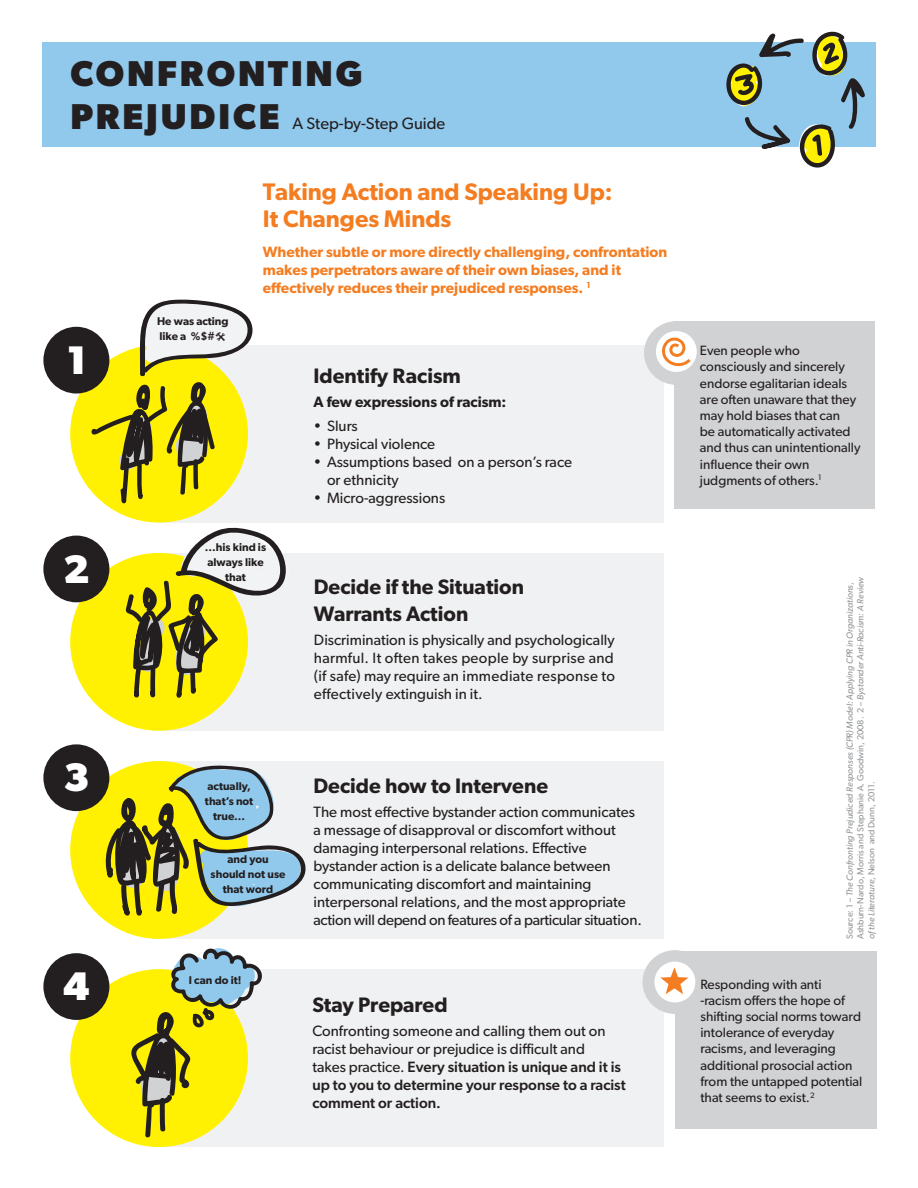
<style>
.page{position:relative;width:918px;height:1188px;background:#fff}
.page>*{position:absolute;margin:0;border:0;box-sizing:border-box;transform-origin:0 0}
.t1{font:700 40.05px "Gibson";color:#fff}
.t2{font:700 36px "Gibson";letter-spacing:.08em;color:#231f20}
.t3{font:600 24px/27px "Gibson";color:#f47d21}
.t4{font:600 21px/27px "Gibson";color:#231f20}
.t5{font:16.5px "Gibson";color:#231f20}
.t6{font:15px/18px "Gibson";color:#231f20}
.t7{font:600 15px/18px "Gibson";color:#f47d21}
.t8{font:600 15px "Gibson";color:#231f20}
.t9{font:13.5px/16.2px "Gibson";color:#231f20}
.t10{font:600 11.25px/15px "Gibson";color:#231f20;text-align:center}
.t11{font:italic 9px/10.8px "Gibson";color:#939598}
.s1{font-weight:700;font-size:36px}
.s2{font-weight:500}
.s3{font-style:normal}
</style>
<div class="page">
<div style="left:158px;top:345px;width:506px;height:178px;background:#f0f1f2"></div>
<div style="left:70px;top:345px;width:178px;height:178px;background:#fff101;border-radius:50%"></div>
<div style="left:152px;top:553px;width:512px;height:178px;background:#f0f1f2"></div>
<div style="left:70px;top:553px;width:178px;height:178px;background:#fff101;border-radius:50%"></div>
<div style="left:152px;top:761px;width:512px;height:178px;background:#f0f1f2"></div>
<div style="left:70px;top:761px;width:178px;height:178px;background:#fff101;border-radius:50%"></div>
<div style="left:149px;top:969px;width:515px;height:178px;background:#f0f1f2"></div>
<div style="left:70px;top:969px;width:178px;height:178px;background:#fff101;border-radius:50%"></div>
<div style="left:42px;top:42px;width:834px;height:105px;background:#91c9ed"></div>
<svg style="left:726px;top:31px;width:139px;height:137px"></svg>
<div style="left:43px;top:327px;width:66px;height:67px;background:#231f20;border-radius:50%"></div>
<div style="left:43px;top:536px;width:66px;height:66px;background:#231f20;border-radius:50%"></div>
<div style="left:43px;top:744px;width:66px;height:67px;background:#231f20;border-radius:50%"></div>
<div style="left:43px;top:953px;width:66px;height:67px;background:#231f20;border-radius:50%"></div>
<svg style="left:125px;top:527px;width:161px;height:172px"></svg>
<svg style="left:103px;top:765px;width:203px;height:152px"></svg>
<svg style="left:131px;top:948px;width:131px;height:190px"></svg>
<div style="left:644px;top:321px;width:65px;height:64px;background:#d1d2d4;border-radius:50%"></div>
<div style="left:674px;top:321px;width:201px;height:187px;background:#d1d2d4"></div>
<div style="left:656px;top:331px;width:41px;height:41px;background:#fff;border-radius:50%"></div>
<svg style="left:658px;top:334px;width:36px;height:32px"></svg>
<div style="left:642px;top:950px;width:65px;height:64px;background:#d1d2d4;border-radius:50%"></div>
<div style="left:675px;top:951px;width:201px;height:178px;background:#d1d2d4"></div>
<div style="left:654px;top:962px;width:41px;height:40px;background:#fff;border-radius:50%"></div>
<svg style="left:660px;top:967px;width:29px;height:27px"></svg>
<svg style="left:91px;top:299px;width:162px;height:205px"></svg>
<p class="t2" style="left:70px;top:52px;width:294px">CONFRONTING</p>
<p class="t5" style="left:70px;top:114px;width:376px"><span class="s1">PREJUDICE</span> A Step-by-Step Guide</p>
<p class="t1" style="left:66px;top:336px;width:22px">1</p>
<p class="t1" style="left:63px;top:545px;width:28px">2</p>
<p class="t1" style="left:63px;top:754px;width:28px">3</p>
<p class="t1" style="left:63px;top:963px;width:28px">4</p>
<p class="t10" style="left:157px;top:314px;width:73px;text-align:left">He was acting like a %$#</p>
<p class="t3" style="left:263px;top:178px;width:351px">Taking Action and Speaking Up:<br>It Changes Minds</p>
<p class="t7" style="left:263px;top:243px;width:406px">Whether subtle or more directly challenging, confrontation makes perpetrators aware of their own biases, and it effectively reduces their prejudiced responses. <sup>1</sup></p>
<p class="t4" style="left:314px;top:361px;width:149px">Identify Racism</p>
<p class="t8" style="left:314px;top:392px;width:194px">A few expressions of racism:</p>
<p class="t6" style="left:314px;top:416px;width:46px">• Slurs</p>
<p class="t6" style="left:314px;top:434px;width:123px">• Physical violence</p>
<p class="t6" style="left:327px;top:452px;width:247px;text-indent:-14px">• Assumptions based on a person’s race or ethnicity</p>
<p class="t6" style="left:314px;top:488px;width:133px">• Micro-aggressions</p>
<p class="t10" style="left:205px;top:539px;width:63px">...his kind is always like that</p>
<p class="t4" style="left:314px;top:573px;width:212px">Decide if the Situation<br>Warrants Action</p>
<p class="t6" style="left:314px;top:631px;width:303px;text-align:justify">Discrimination is physically and psychologically harmful. It often takes people by surprise and (if safe) may require an immediate response to effectively extinguish in it.</p>
<p class="t10" style="left:205px;top:779px;width:50px">actually, that’s not true...</p>
<p class="t10" style="left:211px;top:851px;width:76px">and you should not use</p>
<p class="t10" style="left:223px;top:881px;width:52px">that word</p>
<p class="t10" style="left:189px;top:972px;width:54px">I can do it!</p>
<p class="t4" style="left:314px;top:772px;width:236px">Decide how to Intervene</p>
<p class="t6" style="left:314px;top:802px;width:330px">The most effective bystander action communicates a message of disapproval or discomfort without damaging interpersonal relations. Effective bystander action is a delicate balance between communicating discomfort and maintaining interpersonal relations, and the most appropriate action will depend on features of a particular situation.</p>
<p class="t4" style="left:312px;top:991px;width:137px">Stay Prepared</p>
<p class="t6" style="left:312px;top:1022px;width:315px">Confronting someone and calling them out on racist behaviour or prejudice is difficult and<br>takes practice. <span class="s2">Every situation is unique and it is up to you to determine your response to a racist comment or action.</span></p>
<p class="t9" style="left:700px;top:342px;width:162px">Even people who consciously and sincerely endorse egalitarian ideals are often unaware that they may hold biases that can<br>be automatically activated and thus can unintentionally influence their own judgments of others.<sup>1</sup></p>
<p class="t11" style="left:844px;top:939px;width:364px;rotate:-90deg"><span class="s3">Source: 1 –</span> The Confronting Prejudiced Responses (CPR) Model: Applying CPR in Organizations<span class="s3">,<br>Ashburn-Nardo, Morris and Stephanie A. Goodwin, 2008. 2 –</span> Bystander Anti-Racism: A Review of the Literature<span class="s3">, Nelson∗ and Dunn, 2011.</span></p>
<p class="t9" style="left:700px;top:976px;width:164px">Responding with anti -racism offers the hope of shifting social norms toward intolerance of everyday racisms, and leveraging additional prosocial action from the untapped potential that seems to exist.<sup>2</sup></p>
</div>
